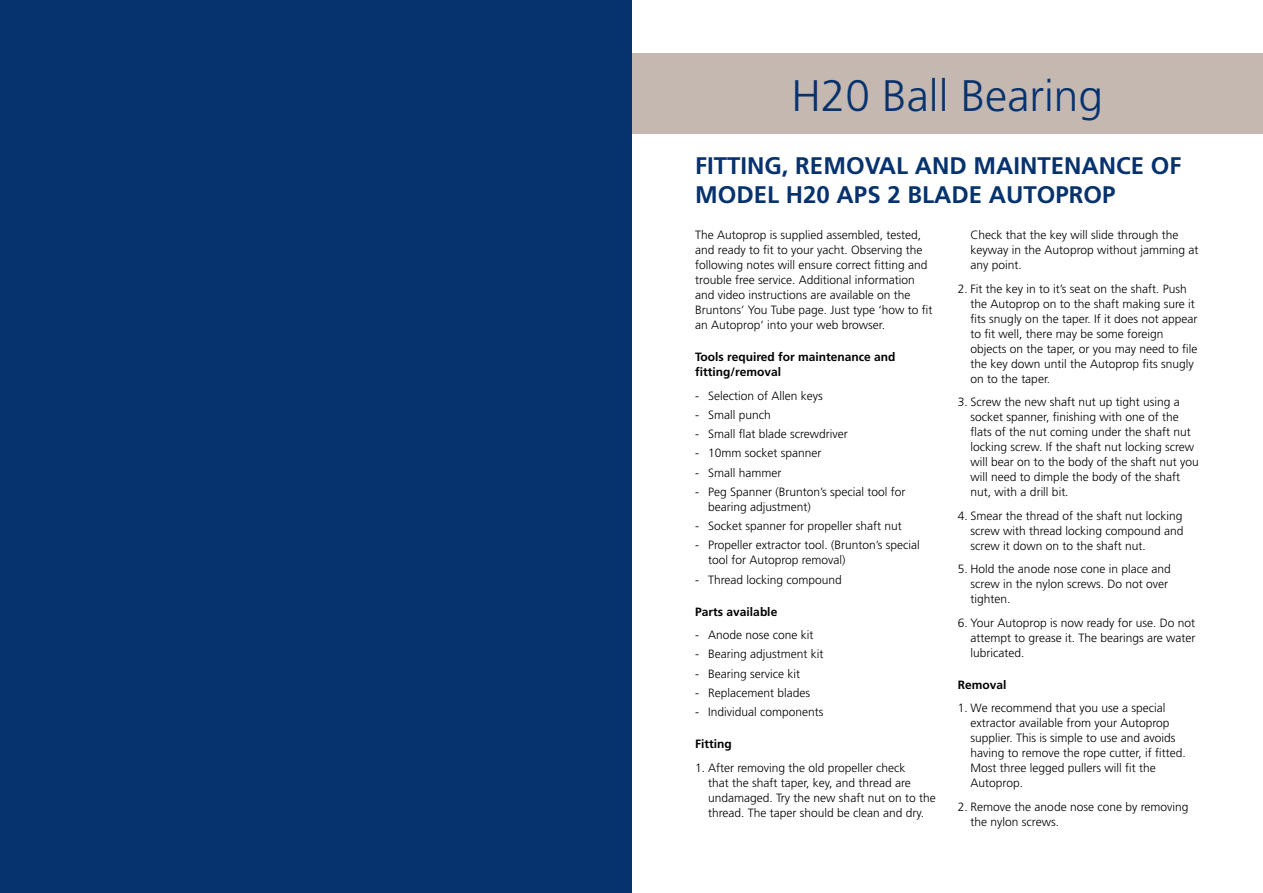
<style>
.page{position:relative;width:1263px;height:893px;background:#fff}
.page>*{position:absolute;margin:0;border:0;box-sizing:border-box;transform-origin:0 0}
.t1{font:300 44.1px "Frutiger";color:#06326e}
.t2{font:700 24px/28.8px "Frutiger";color:#06326e}
.t3{font:300 12px/15px "Frutiger";color:#000}
.t4{font:700 12px/15px "Frutiger";color:#000}
</style>
<div class="page">
<div style="left:631px;top:53px;width:632px;height:81px;background:#c4b8b0"></div>
<div style="left:0;top:0;width:631px;height:893px;background:#06326e"></div>
<h1 class="t1" style="left:791px;top:71px;width:313px">H20 Ball Bearing</h1>
<h2 class="t2" style="left:695px;top:151px;width:488px">FITTING, REMOVAL AND MAINTENANCE OF<br>MODEL H20 APS 2 BLADE AUTOPROP</h2>
<p class="t3" style="left:695px;top:227px;width:239px">The Autoprop is supplied assembled, tested, and ready to fit to your yacht. Observing the following notes will ensure correct fitting and trouble free service. Additional information and video instructions are available on the Bruntons’ You Tube page. Just type ‘how to fit an Autoprop‘ into your web browser.</p>
<p class="t4" style="left:695px;top:349px;width:202px">Tools required for maintenance and fitting/removal</p>
<p class="t3" style="left:695px;top:388px;width:129px">- Selection of Allen keys</p>
<p class="t3" style="left:695px;top:407px;width:77px">- Small punch</p>
<p class="t3" style="left:695px;top:426px;width:154px">- Small flat blade screwdriver</p>
<p class="t3" style="left:695px;top:446px;width:128px">- 10mm socket spanner</p>
<p class="t3" style="left:695px;top:465px;width:88px">- Small hammer</p>
<p class="t3" style="left:708px;top:484px;width:199px;text-indent:-13px">- Peg Spanner (Brunton’s special tool for bearing adjustment)</p>
<p class="t3" style="left:695px;top:518px;width:208px">- Socket spanner for propeller shaft nut</p>
<p class="t3" style="left:708px;top:538px;width:213px;text-indent:-13px">- Propeller extractor tool. (Brunton’s special tool for Autoprop removal)</p>
<p class="t3" style="left:695px;top:572px;width:148px">- Thread locking compound</p>
<p class="t4" style="left:695px;top:604px;width:84px">Parts available</p>
<p class="t3" style="left:695px;top:627px;width:120px">- Anode nose cone kit</p>
<p class="t3" style="left:695px;top:647px;width:130px">- Bearing adjustment kit</p>
<p class="t3" style="left:695px;top:666px;width:106px">- Bearing service kit</p>
<p class="t3" style="left:695px;top:685px;width:116px">- Replacement blades</p>
<p class="t3" style="left:695px;top:704px;width:130px">- Individual components</p>
<p class="t4" style="left:695px;top:736px;width:38px">Fitting</p>
<p class="t3" style="left:708px;top:760px;width:229px;text-indent:-13px">1. After removing the old propeller check<br>that the shaft taper, key, and thread are undamaged. Try the new shaft nut on to the thread. The taper should be clean and dry.</p>
<p class="t3" style="left:971px;top:227px;width:229px">Check that the key will slide through the keyway in the Autoprop without jamming at any point.</p>
<p class="t3" style="left:971px;top:281px;width:228px;text-indent:-13px">2. Fit the key in to it’s seat on the shaft. Push the Autoprop on to the shaft making sure it fits snugly on the taper. If it does not appear to fit well, there may be some foreign objects on the taper, or you may need to file the key down until the Autoprop fits snugly on to the taper.</p>
<p class="t3" style="left:971px;top:394px;width:230px;text-indent:-13px">3. Screw the new shaft nut up tight using a socket spanner, finishing with one of the flats of the nut coming under the shaft nut locking screw. If the shaft nut locking screw will bear on to the body of the shaft nut you will need to dimple the body of the shaft nut, with a drill bit.</p>
<p class="t3" style="left:971px;top:508px;width:214px;text-align:justify;text-indent:-13px">4. Smear the thread of the shaft nut locking screw with thread locking compound and screw it down on to the shaft nut.</p>
<p class="t3" style="left:971px;top:561px;width:202px;text-indent:-13px">5. Hold the anode nose cone in place and screw in the nylon screws. Do not over tighten.</p>
<p class="t3" style="left:971px;top:615px;width:226px;text-align:justify;text-indent:-13px">6. Your Autoprop is now ready for use. Do not attempt to grease it. The bearings are water lubricated.</p>
<p class="t4" style="left:958px;top:677px;width:50px">Removal</p>
<p class="t3" style="left:971px;top:700px;width:217px;text-indent:-13px">1. We recommend that you use a special extractor available from your Autoprop supplier. This is simple to use and avoids having to remove the rope cutter, if fitted.<br>Most three legged pullers will fit the Autoprop.</p>
<p class="t3" style="left:971px;top:799px;width:219px;text-indent:-13px">2. Remove the anode nose cone by removing the nylon screws.</p>
</div>
